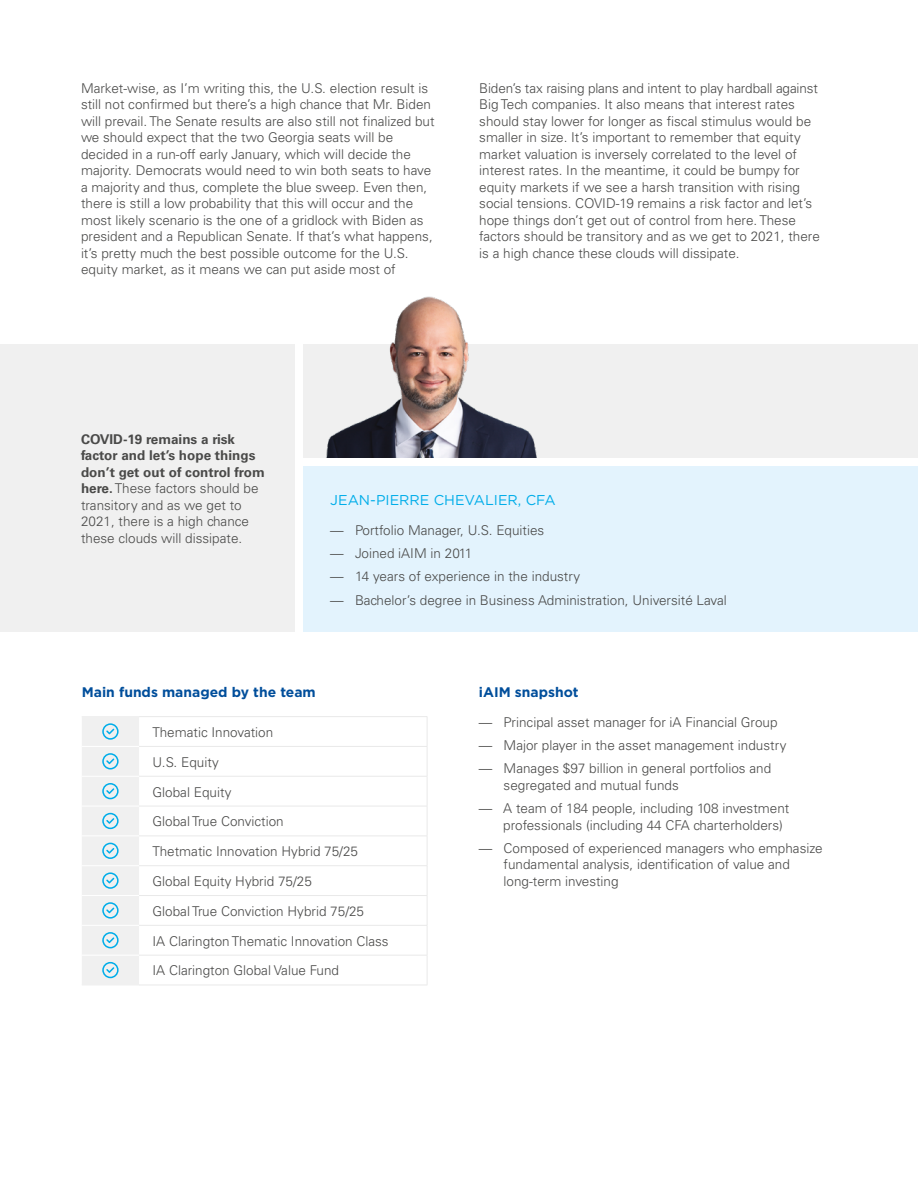
<style>
.page{position:relative;width:918px;height:1188px;background:#fff}
.page>*{position:absolute;margin:0;border:0;box-sizing:border-box;transform-origin:0 0}
.t1{font:14.25px "Gotham";color:#00ade9}
.t2{font:700 13.8px "Gotham";color:#004e9b}
.t3{font:300 13.5px/16.5px "Univers";color:#4a4a49}
.s1{font-weight:700}
</style>
<div class="page">
<svg style="left:139px;top:717px;width:288px;height:268px"></svg>
<hr style="left:139px;top:746px;width:288px;height:1px;background:#e9e9e9">
<hr style="left:139px;top:776px;width:288px;height:1px;background:#e9e9e9">
<hr style="left:139px;top:806px;width:288px;height:1px;background:#e9e9e9">
<hr style="left:139px;top:836px;width:288px;height:1px;background:#e9e9e9">
<hr style="left:139px;top:865px;width:288px;height:1px;background:#e9e9e9">
<hr style="left:139px;top:895px;width:288px;height:1px;background:#e9e9e9">
<hr style="left:139px;top:925px;width:288px;height:1px;background:#e9e9e9">
<hr style="left:139px;top:955px;width:288px;height:1px;background:#e9e9e9">
<hr style="left:139px;top:985px;width:288px;height:1px;background:#e9e9e9">
<hr style="left:139px;top:716px;width:288px;height:1px;background:#e9e9e9">
<svg style="left:427px;top:717px;width:1px;height:89px"></svg>
<hr style="left:427px;top:806px;width:1px;height:30px;background:#e9e9e9">
<svg style="left:427px;top:836px;width:1px;height:119px"></svg>
<hr style="left:427px;top:955px;width:1px;height:30px;background:#e9e9e9">
<hr style="left:82px;top:716px;width:57px;height:1px;background:#f0f0f0">
<hr style="left:82px;top:985px;width:57px;height:1px;background:#f0f0f0">
<svg style="left:82px;top:717px;width:57px;height:268px"></svg>
<div style="left:303px;top:344px;width:615px;height:114px;background:#f0f0f0"></div>
<div style="left:0;top:344px;width:295px;height:288px;background:#f0f0f0"></div>
<div style="left:303px;top:467px;width:615px;height:165px;background:#e3f3fd"></div>
<img style="left:326px;top:296px;width:211px;height:162px">
<p class="t3" style="left:81px;top:80px;width:355px">Market-wise, as I’m writing this, the U.S. election result is still not confirmed but there’s a high chance that Mr. Biden will prevail. The Senate results are also still not finalized but we should expect that the two Georgia seats will be decided in a run-off early January, which will decide the majority. Democrats would need to win both seats to have a majority and thus, complete the blue sweep. Even then, there is still a low probability that this will occur and the most likely scenario is the one of a gridlock with Biden as president and a Republican Senate. If that’s what happens, it’s pretty much the best possible outcome for the U.S. equity market, as it means we can put aside most of</p>
<p class="t3" style="left:479px;top:80px;width:342px">Biden’s tax raising plans and intent to play hardball against Big Tech companies. It also means that interest rates should stay lower for longer as fiscal stimulus would be smaller in size. It’s important to remember that equity market valuation is inversely correlated to the level of interest rates. In the meantime, it could be bumpy for equity markets if we see a harsh transition with rising social tensions. COVID-19 remains a risk factor and let’s hope things don’t get out of control from here. These factors should be transitory and as we get to 2021, there is a high chance these clouds will dissipate.</p>
<p class="t3" style="left:81px;top:431px;width:185px"><span class="s1">COVID-19 remains a risk factor and let’s hope things don’t get out of control from here.</span> These factors should be transitory and as we get to<br>2021, there is a high chance these clouds will dissipate.</p>
<p class="t1" style="left:330px;top:491px;width:227px">JEAN-PIERRE CHEVALIER, CFA</p>
<p class="t3" style="left:330px;top:522px;width:216px">— Portfolio Manager, U.S. Equities</p>
<p class="t3" style="left:330px;top:545px;width:143px">— Joined iAIM in 2011</p>
<p class="t3" style="left:330px;top:568px;width:251px">— 14 years of experience in the industry</p>
<p class="t3" style="left:330px;top:592px;width:398px">— Bachelor’s degree in Business Administration, Université Laval</p>
<p class="t2" style="left:82px;top:683px;width:236px">Main funds managed by the team</p>
<p class="t3" style="left:153px;top:724px;width:122px">Thematic Innovation</p>
<p class="t3" style="left:153px;top:754px;width:68px">U.S. Equity</p>
<p class="t3" style="left:153px;top:783px;width:81px">Global Equity</p>
<p class="t3" style="left:153px;top:813px;width:133px">Global True Conviction</p>
<p class="t3" style="left:153px;top:843px;width:207px">Thetmatic Innovation Hybrid 75/25</p>
<p class="t3" style="left:153px;top:873px;width:161px">Global Equity Hybrid 75/25</p>
<p class="t3" style="left:153px;top:903px;width:213px">Global True Conviction Hybrid 75/25</p>
<p class="t3" style="left:153px;top:933px;width:238px">IA Clarington Thematic Innovation Class</p>
<p class="t3" style="left:153px;top:962px;width:188px">IA Clarington Global Value Fund</p>
<p class="t2" style="left:479px;top:683px;width:101px">iAIM snapshot</p>
<p class="t3" style="left:479px;top:714px;width:300px">— Principal asset manager for iA Financial Group</p>
<p class="t3" style="left:479px;top:737px;width:309px">— Major player in the asset management industry</p>
<p class="t3" style="left:504px;top:760px;width:269px;text-indent:-25px">— Manages $97 billion in general portfolios and segregated and mutual funds</p>
<p class="t3" style="left:503px;top:800px;width:288px;text-indent:-24px">— A team of 184 people, including 108 investment professionals (including 44 CFA charterholders)</p>
<p class="t3" style="left:504px;top:840px;width:321px;text-indent:-25px">— Composed of experienced managers who emphasize fundamental analysis, identification of value and long-term investing</p>
</div>
